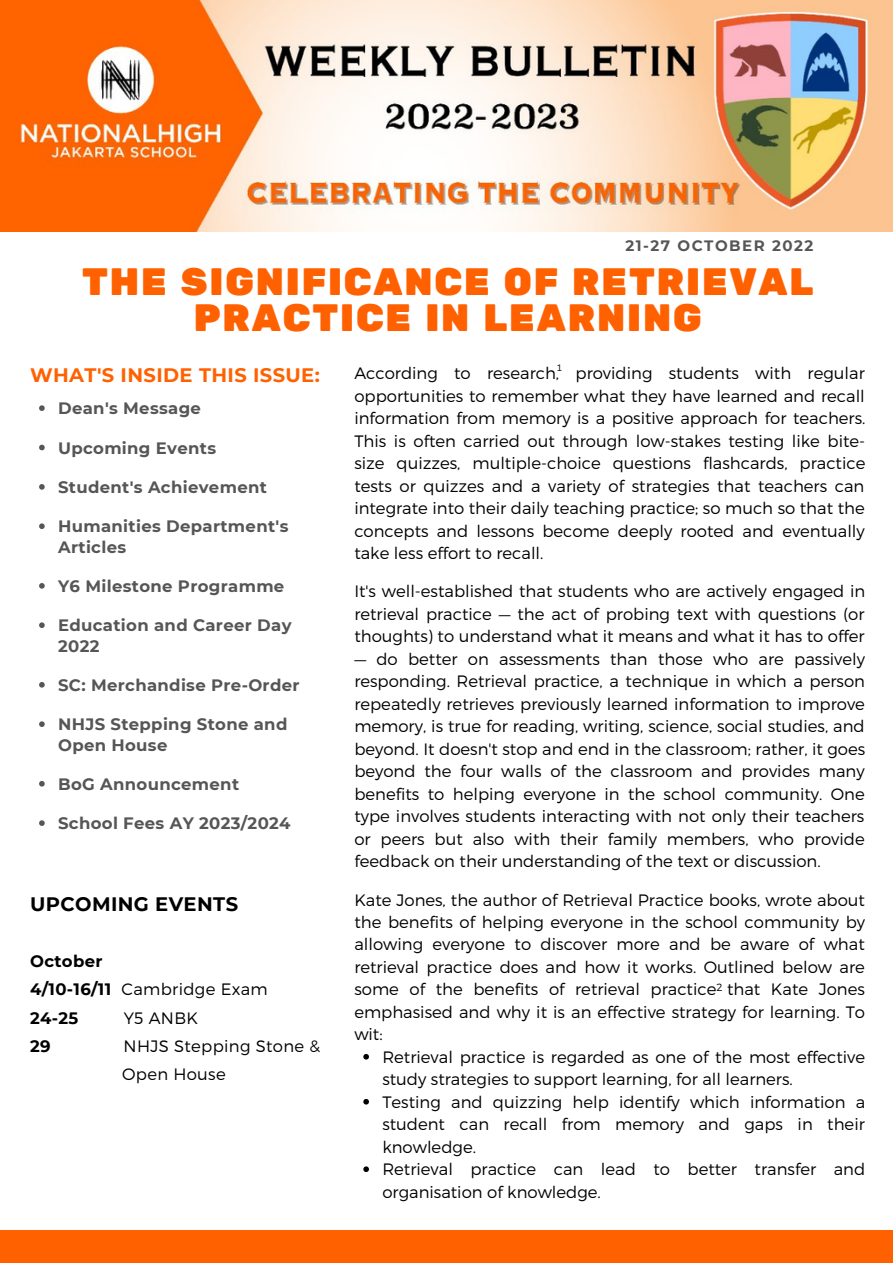
<style>
.page{position:relative;width:893px;height:1264px;background:#fff}
.page>*{position:absolute;margin:0;border:0;box-sizing:border-box;transform-origin:0 0}
.t1{font:37.95px/36px "Rubik One";letter-spacing:.03em;color:#ff6100;text-align:center}
.t2{font:700 19.5px "Montserrat";letter-spacing:.02em;color:#ff6100}
.t3{font:700 19.5px "Montserrat";letter-spacing:.02em;color:#000}
.t4{font:300 16.5px/22.5px "Montserrat";color:#000;text-align:justify}
.t5{font:700 16.5px/20.2px "Montserrat";letter-spacing:.02em;color:#565656}
.t6{font:700 16.5px/28px "Montserrat";letter-spacing:.02em;color:#000}
.t7{font:300 16.5px/28px "Montserrat";letter-spacing:.02em;color:#000}
.t8{font:700 15px "Montserrat";letter-spacing:.1em;color:#565656}
.t9{font:300 10.5px "Montserrat";color:#000}
.t10{font:9px "Canva Sans";color:#000}
.s1{font-weight:300}
</style>
<div class="page">
<div style="left:0;top:1230px;width:892px;height:32px;background:#ff6100"></div>
<img style="left:0;top:0;width:892px;height:231px">
<svg style="left:363px;top:1054px;width:6px;height:5px"></svg>
<svg style="left:363px;top:1099px;width:6px;height:5px"></svg>
<svg style="left:363px;top:1166px;width:6px;height:5px"></svg>
<svg style="left:39px;top:405px;width:6px;height:6px"></svg>
<svg style="left:39px;top:444px;width:6px;height:6px"></svg>
<svg style="left:39px;top:484px;width:6px;height:5px"></svg>
<svg style="left:39px;top:523px;width:6px;height:6px"></svg>
<svg style="left:39px;top:583px;width:6px;height:5px"></svg>
<svg style="left:39px;top:622px;width:6px;height:6px"></svg>
<svg style="left:39px;top:682px;width:6px;height:5px"></svg>
<svg style="left:39px;top:721px;width:6px;height:6px"></svg>
<svg style="left:39px;top:781px;width:6px;height:5px"></svg>
<svg style="left:39px;top:820px;width:6px;height:6px"></svg>
<p class="t8" style="left:625px;top:237px;width:189px">21-27 OCTOBER 2022</p>
<h1 class="t1" style="left:82px;top:265px;width:733px">THE SIGNIFICANCE OF RETRIEVAL<br>PRACTICE IN LEARNING</h1>
<p class="t2" style="left:30px;top:363px;width:291px">WHAT'S INSIDE THIS ISSUE:</p>
<p class="t5" style="left:58px;top:398px;width:144px">Dean's Message</p>
<p class="t5" style="left:58px;top:437px;width:159px">Upcoming Events</p>
<p class="t5" style="left:58px;top:477px;width:210px">Student's Achievement</p>
<p class="t5" style="left:58px;top:516px;width:232px">Humanities Department's<br>Articles</p>
<p class="t5" style="left:58px;top:576px;width:228px">Y6 Milestone Programme</p>
<p class="t5" style="left:58px;top:615px;width:235px">Education and Career Day<br>2022</p>
<p class="t5" style="left:58px;top:675px;width:243px">SC: Merchandise Pre-Order</p>
<p class="t5" style="left:58px;top:714px;width:231px">NHJS Stepping Stone and<br>Open House</p>
<p class="t5" style="left:58px;top:774px;width:182px">BoG Announcement</p>
<p class="t5" style="left:58px;top:813px;width:234px">School Fees AY 2023/2024</p>
<p class="t3" style="left:30px;top:892px;width:209px">UPCOMING EVENTS</p>
<p class="t6" style="left:30px;top:947px;width:239px">October<br>4/10-16/11 <span class="s1">Cambridge Exam<br></span>24-25</p>
<p class="t4" style="left:124px;top:1005px;width:76px">Y5 ANBK</p>
<p class="t6" style="left:30px;top:1031px;width:22px">29</p>
<p class="t7" style="left:122px;top:1030px;width:199px">NHJS Stepping Stone &amp;<br>Open House</p>
<p class="t10" style="left:557px;top:361px;width:6px">1</p>
<p class="t4" style="left:354px;top:361px;width:512px">According to research, providing students with regular opportunities to remember what they have learned and recall information from memory is a positive approach for teachers.<br>This is often carried out through low-stakes testing like bite&shy;size quizzes, multiple-choice questions flashcards, practice tests or quizzes and a variety of strategies that teachers can integrate into their daily teaching practice; so much so that the concepts and lessons become deeply rooted and eventually take less effort to recall.</p>
<p class="t4" style="left:354px;top:579px;width:512px">It's well-established that students who are actively engaged in retrieval practice — the act of probing text with questions (or thoughts) to understand what it means and what it has to offer</p>
<p class="t4" style="left:354px;top:647px;width:512px">— do better on assessments than those who are passively responding. Retrieval practice, a technique in which a person repeatedly retrieves previously learned information to improve memory, is true for reading, writing, science, social studies, and beyond. It doesn't stop and end in the classroom; rather, it goes beyond the four walls of the classroom and provides many benefits to helping everyone in the school community. One type involves students interacting with not only their teachers or peers but also with their family members, who provide feedback on their understanding of the text or discussion.</p>
<p class="t4" style="left:354px;top:887px;width:512px">Kate Jones, the author of Retrieval Practice books, wrote about the benefits of helping everyone in the school community by allowing everyone to discover more and be aware of what retrieval practice does and how it works. Outlined below are some of the benefits of retrieval practice that Kate Jones emphasised and why it is an effective strategy for learning. To wit:</p>
<p class="t9" style="left:716px;top:980px;width:8px">2</p>
<p class="t4" style="left:382px;top:1044px;width:484px;text-align:left">Retrieval practice is regarded as one of the most effective study strategies to support learning, for all learners.<br>Testing and quizzing help identify which information a student can recall from memory and gaps in their knowledge.<br>Retrieval practice can lead to better transfer and organisation of knowledge.</p>
</div>
